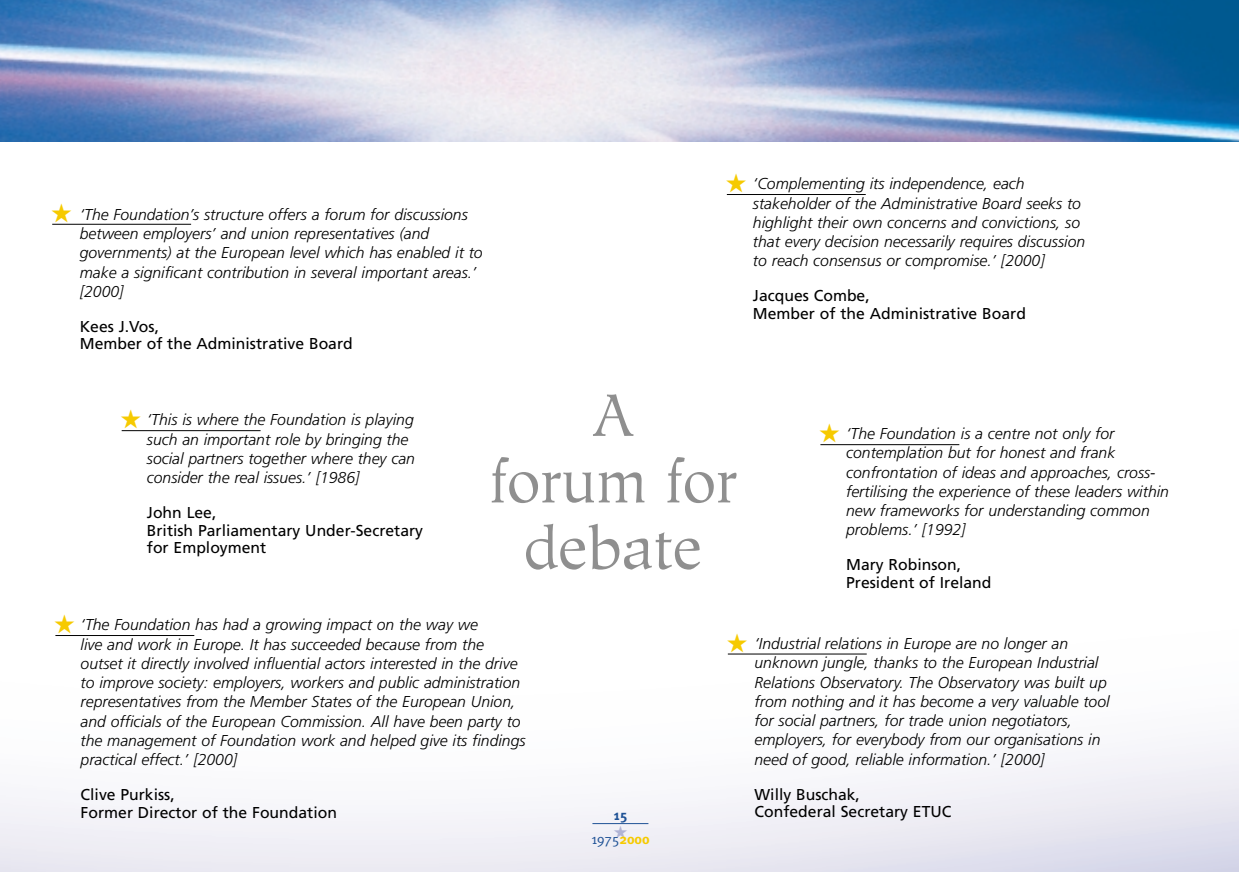
<style>
.page{position:relative;width:1239px;height:872px;background:#fff}
.page>*{position:absolute;margin:0;border:0;box-sizing:border-box;transform-origin:0 0}
.t1{font:59.5px/66.5px "Hiroshige";color:#8f8f8f;text-align:center}
.t2{font:italic 300 15.75px/19.2px "Frutiger";color:#000}
.t3{font:15.75px/17.5px "Frutiger";color:#000}
.t4{font:14px/23.6px "Meta";color:#1f5296;text-align:center}
.s1{font-weight:700}
.s2{font-weight:700;color:#f6ca00}
</style>
<div class="page">
<img style="left:0;top:141px;width:1239px;height:730px">
<hr style="left:592px;top:823px;width:56px;height:1px;background:#1f5296">
<img style="left:0;top:0;width:1239px;height:141px">
<hr style="left:727px;top:194px;width:139px;height:1px;background:#000">
<hr style="left:728px;top:653px;width:139px;height:1px;background:#000">
<hr style="left:122px;top:430px;width:139px;height:1px;background:#000">
<hr style="left:52px;top:224px;width:139px;height:1px;background:#000">
<hr style="left:820px;top:444px;width:139px;height:1px;background:#000">
<hr style="left:55px;top:635px;width:139px;height:1px;background:#000">
<svg style="left:726px;top:174px;width:20px;height:18px"></svg>
<svg style="left:727px;top:633px;width:20px;height:19px"></svg>
<svg style="left:121px;top:410px;width:20px;height:18px"></svg>
<svg style="left:52px;top:203px;width:19px;height:19px"></svg>
<svg style="left:820px;top:424px;width:20px;height:18px"></svg>
<svg style="left:55px;top:614px;width:19px;height:19px"></svg>
<p class="t2" style="left:80px;top:206px;width:404px">‘The Foundation’s structure offers a forum for discussions between employers’ and union representatives (and governments) at the European level which has enabled it to make a significant contribution in several important areas.’ [2000]</p>
<p class="t3" style="left:80px;top:319px;width:275px">Kees J.Vos,<br>Member of the Administrative Board</p>
<p class="t2" style="left:753px;top:176px;width:334px">‘Complementing its independence, each stakeholder of the Administrative Board seeks to highlight their own concerns and convictions, so that every decision necessarily requires discussion to reach consensus or compromise.’ [2000]</p>
<p class="t3" style="left:753px;top:288px;width:275px">Jacques Combe,<br>Member of the Administrative Board</p>
<p class="t2" style="left:147px;top:412px;width:270px">‘This is where the Foundation is playing such an important role by bringing the social partners together where they can consider the real issues.’ [1986]</p>
<p class="t3" style="left:147px;top:505px;width:278px">John Lee,<br>British Parliamentary Under-Secretary for Employment</p>
<h1 class="t1" style="left:489px;top:384px;width:249px">A<br>forum for debate</h1>
<p class="t2" style="left:81px;top:617px;width:446px">‘The Foundation has had a growing impact on the way we<br>live and work in Europe. It has succeeded because from the outset it directly involved influential actors interested in the drive to improve society: employers, workers and public administration representatives from the Member States of the European Union, and officials of the European Commission. All have been party to the management of Foundation work and helped give its findings practical effect.’ [2000]</p>
<p class="t3" style="left:81px;top:787px;width:258px">Clive Purkiss,<br>Former Director of the Foundation</p>
<p class="t4" style="left:591px;top:805px;width:60px"><span class="s1">15<br></span>1975<sup>★</sup><span class="s2">2000</span></p>
<p class="t2" style="left:846px;top:426px;width:324px">‘The Foundation is a centre not only for contemplation but for honest and frank confrontation of ideas and approaches, cross&shy;fertilising the experience of these leaders within new frameworks for understanding common problems.’ [1992]</p>
<p class="t3" style="left:846px;top:558px;width:147px">Mary Robinson,<br>President of Ireland</p>
<p class="t2" style="left:755px;top:635px;width:357px">‘Industrial relations in Europe are no longer an unknown jungle, thanks to the European Industrial Relations Observatory. The Observatory was built up from nothing and it has become a very valuable tool for social partners, for trade union negotiators, employers, for everybody from our organisations in need of good, reliable information.’ [2000]</p>
<p class="t3" style="left:755px;top:787px;width:198px">Willy Buschak,<br>Confederal Secretary ETUC</p>
</div>
